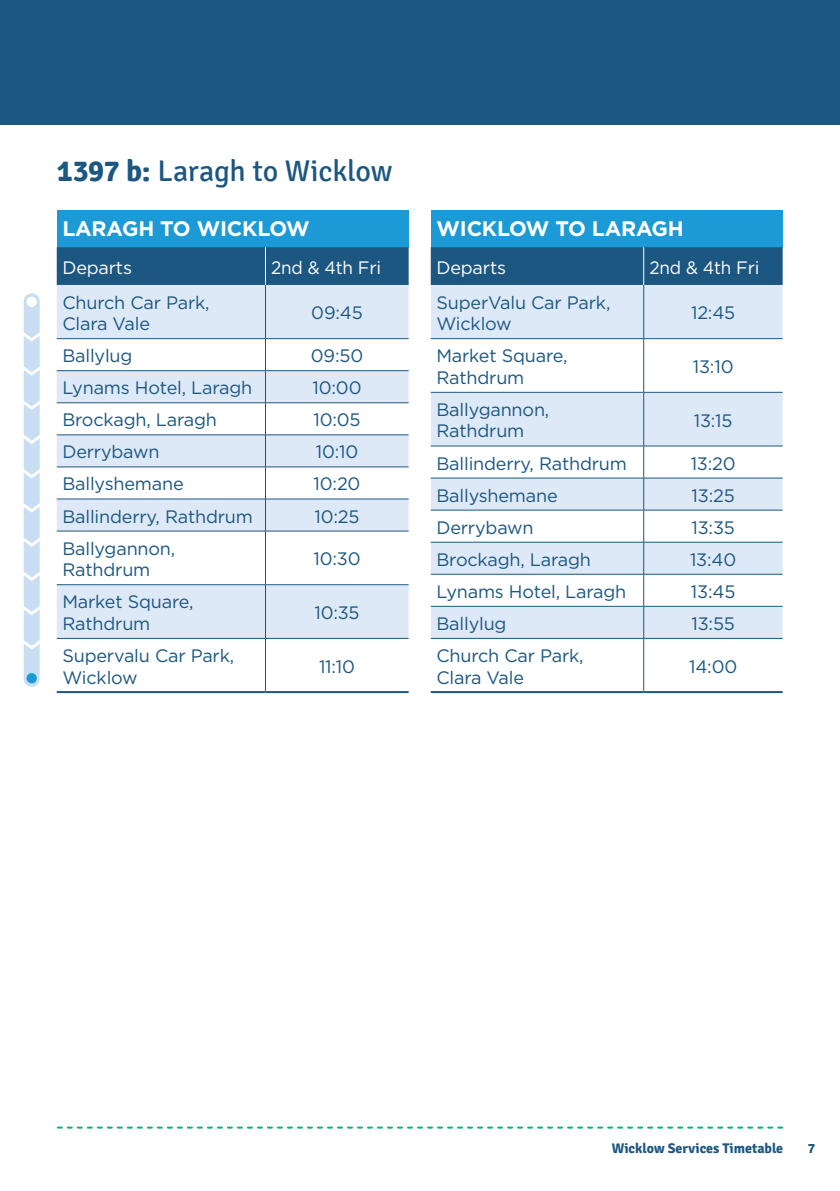
<style>
.page{position:relative;width:840px;height:1191px;background:#fff}
.page>*{position:absolute;margin:0;border:0;box-sizing:border-box;transform-origin:0 0}
.t1{font:30px "Signika";letter-spacing:-.01em;color:#1c5782}
.t2{font:700 21px "Gotham";letter-spacing:-.01em;color:#fff}
.t3{font:18px/21.6px "Gotham";letter-spacing:-.01em;color:#1c5782}
.t4{font:18px "Gotham";letter-spacing:-.01em;color:#fff;scale:.95 1}
.t5{font:18px "Gotham";letter-spacing:-.01em;color:#fff}
.t6{font:700 14px "Signika";color:#1c5782}
.s1{font-weight:700}
</style>
<div class="page">
<div style="left:0;top:0;width:839px;height:125px;background:#1c5782"></div>
<svg style="left:58px;top:1126px;width:723px;height:2px"></svg>
<div style="left:24px;top:301px;width:16px;height:378px;background:#cadef3"></div>
<div style="left:27px;top:297px;width:10px;height:10px;background:#fff;border-radius:50%"></div>
<div style="left:27px;top:673px;width:10px;height:10px;background:#1c9ad6;border-radius:50%"></div>
<svg style="left:23px;top:330px;width:17px;height:11px"></svg>
<svg style="left:23px;top:365px;width:17px;height:11px"></svg>
<svg style="left:23px;top:399px;width:17px;height:11px"></svg>
<svg style="left:23px;top:433px;width:17px;height:11px"></svg>
<svg style="left:23px;top:467px;width:17px;height:11px"></svg>
<svg style="left:23px;top:502px;width:17px;height:10px"></svg>
<svg style="left:23px;top:604px;width:17px;height:11px"></svg>
<svg style="left:23px;top:536px;width:17px;height:11px"></svg>
<svg style="left:23px;top:638px;width:17px;height:11px"></svg>
<svg style="left:23px;top:570px;width:17px;height:11px"></svg>
<div style="left:57px;top:210px;width:351px;height:37px;background:#1c9ad6"></div>
<div style="left:57px;top:247px;width:351px;height:38px;background:#1c5782"></div>
<svg style="left:57px;top:285px;width:351px;height:353px;fill:#dee9f7"></svg>
<hr style="left:265px;top:247px;width:1px;height:38px;background:#fff">
<hr style="left:265px;top:285px;width:1px;height:53px;background:#1c5782">
<hr style="left:265px;top:339px;width:1px;height:31px;background:#1c5782">
<hr style="left:265px;top:371px;width:1px;height:31px;background:#1c5782">
<hr style="left:265px;top:403px;width:1px;height:31px;background:#1c5782">
<hr style="left:265px;top:435px;width:1px;height:31px;background:#1c5782">
<hr style="left:265px;top:467px;width:1px;height:32px;background:#1c5782">
<hr style="left:265px;top:499px;width:1px;height:32px;background:#1c5782">
<hr style="left:265px;top:531px;width:1px;height:53px;background:#1c5782">
<hr style="left:265px;top:585px;width:1px;height:53px;background:#1c5782">
<hr style="left:265px;top:638px;width:1px;height:53px;background:#1c5782">
<hr style="left:57px;top:338px;width:208px;height:1px;background:#1c5782">
<hr style="left:265px;top:338px;width:143px;height:1px;background:#1c5782">
<hr style="left:57px;top:370px;width:208px;height:1px;background:#1c5782">
<hr style="left:265px;top:370px;width:143px;height:1px;background:#1c5782">
<hr style="left:57px;top:402px;width:208px;height:1px;background:#1c5782">
<hr style="left:265px;top:402px;width:143px;height:1px;background:#1c5782">
<hr style="left:57px;top:434px;width:208px;height:1px;background:#1c5782">
<hr style="left:265px;top:434px;width:143px;height:1px;background:#1c5782">
<hr style="left:57px;top:466px;width:208px;height:1px;background:#1c5782">
<hr style="left:265px;top:466px;width:143px;height:1px;background:#1c5782">
<hr style="left:57px;top:498px;width:208px;height:1px;background:#1c5782">
<hr style="left:265px;top:498px;width:143px;height:1px;background:#1c5782">
<hr style="left:57px;top:531px;width:208px;height:1px;background:#1c5782">
<hr style="left:265px;top:531px;width:143px;height:1px;background:#1c5782">
<hr style="left:57px;top:584px;width:208px;height:1px;background:#1c5782">
<hr style="left:265px;top:584px;width:143px;height:1px;background:#1c5782">
<hr style="left:57px;top:638px;width:208px;height:1px;background:#1c5782">
<hr style="left:265px;top:638px;width:143px;height:1px;background:#1c5782">
<hr style="left:57px;top:691px;width:208px;height:2px;background:#1c5782">
<hr style="left:265px;top:691px;width:143px;height:2px;background:#1c5782">
<div style="left:430px;top:210px;width:352px;height:37px;background:#1c9ad6"></div>
<div style="left:430px;top:247px;width:352px;height:38px;background:#1c5782"></div>
<svg style="left:430px;top:285px;width:352px;height:353px;fill:#dee9f7"></svg>
<hr style="left:643px;top:247px;width:1px;height:38px;background:#fff">
<hr style="left:643px;top:285px;width:1px;height:53px;background:#1c5782">
<hr style="left:643px;top:339px;width:1px;height:53px;background:#1c5782">
<hr style="left:643px;top:392px;width:1px;height:54px;background:#1c5782">
<hr style="left:643px;top:446px;width:1px;height:32px;background:#1c5782">
<hr style="left:643px;top:478px;width:1px;height:32px;background:#1c5782">
<hr style="left:643px;top:510px;width:1px;height:32px;background:#1c5782">
<hr style="left:643px;top:542px;width:1px;height:32px;background:#1c5782">
<hr style="left:643px;top:574px;width:1px;height:32px;background:#1c5782">
<hr style="left:643px;top:606px;width:1px;height:32px;background:#1c5782">
<hr style="left:643px;top:638px;width:1px;height:53px;background:#1c5782">
<hr style="left:430px;top:338px;width:213px;height:1px;background:#1c5782">
<hr style="left:643px;top:338px;width:139px;height:1px;background:#1c5782">
<hr style="left:430px;top:392px;width:213px;height:1px;background:#1c5782">
<hr style="left:643px;top:392px;width:139px;height:1px;background:#1c5782">
<hr style="left:430px;top:445px;width:213px;height:1px;background:#1c5782">
<hr style="left:643px;top:445px;width:139px;height:1px;background:#1c5782">
<hr style="left:430px;top:478px;width:213px;height:1px;background:#1c5782">
<hr style="left:643px;top:478px;width:139px;height:1px;background:#1c5782">
<hr style="left:430px;top:510px;width:213px;height:1px;background:#1c5782">
<hr style="left:643px;top:510px;width:139px;height:1px;background:#1c5782">
<hr style="left:430px;top:542px;width:213px;height:1px;background:#1c5782">
<hr style="left:643px;top:542px;width:139px;height:1px;background:#1c5782">
<hr style="left:430px;top:574px;width:213px;height:1px;background:#1c5782">
<hr style="left:643px;top:574px;width:139px;height:1px;background:#1c5782">
<hr style="left:430px;top:606px;width:213px;height:1px;background:#1c5782">
<hr style="left:643px;top:606px;width:139px;height:1px;background:#1c5782">
<hr style="left:430px;top:638px;width:213px;height:1px;background:#1c5782">
<hr style="left:643px;top:638px;width:139px;height:1px;background:#1c5782">
<hr style="left:430px;top:691px;width:213px;height:2px;background:#1c5782">
<hr style="left:643px;top:691px;width:139px;height:2px;background:#1c5782">
<h1 class="t1" style="left:57px;top:154px;width:337px"><span class="s1">1397 b:</span> Laragh to Wicklow</h1>
<p class="t2" style="left:62px;top:216px;width:249px">LARAGH TO WICKLOW</p>
<p class="t5" style="left:62px;top:257px;width:71px">Departs</p>
<p class="t4" style="left:271px;top:257px;width:117px">2nd &amp; 4th Fri</p>
<p class="t3" style="left:62px;top:291px;width:149px">Church Car Park,<br>Clara Vale</p>
<p class="t3" style="left:311px;top:302px;width:53px">09:45</p>
<p class="t3" style="left:62px;top:345px;width:72px">Ballylug</p>
<p class="t3" style="left:311px;top:345px;width:54px">09:50</p>
<p class="t3" style="left:62px;top:377px;width:191px">Lynams Hotel, Laragh</p>
<p class="t3" style="left:312px;top:377px;width:50px">10:00</p>
<p class="t3" style="left:62px;top:409px;width:156px">Brockagh, Laragh</p>
<p class="t3" style="left:313px;top:409px;width:49px">10:05</p>
<p class="t3" style="left:62px;top:441px;width:99px">Derrybawn</p>
<p class="t3" style="left:315px;top:441px;width:44px">10:10</p>
<p class="t3" style="left:62px;top:473px;width:123px">Ballyshemane</p>
<p class="t3" style="left:313px;top:473px;width:48px">10:20</p>
<p class="t3" style="left:62px;top:505px;width:192px">Ballinderry, Rathdrum</p>
<p class="t3" style="left:314px;top:505px;width:46px">10:25</p>
<p class="t3" style="left:62px;top:537px;width:114px">Ballygannon,<br>Rathdrum</p>
<p class="t3" style="left:313px;top:548px;width:49px">10:30</p>
<p class="t3" style="left:62px;top:591px;width:132px">Market Square,<br>Rathdrum</p>
<p class="t3" style="left:314px;top:601px;width:47px">10:35</p>
<p class="t3" style="left:62px;top:644px;width:173px">Supervalu Car Park,<br>Wicklow</p>
<p class="t3" style="left:319px;top:655px;width:38px">11:10</p>
<p class="t2" style="left:436px;top:216px;width:249px">WICKLOW TO LARAGH</p>
<p class="t5" style="left:436px;top:257px;width:71px">Departs</p>
<p class="t4" style="left:649px;top:257px;width:117px">2nd &amp; 4th Fri</p>
<p class="t3" style="left:436px;top:291px;width:175px">SuperValu Car Park,<br>Wicklow</p>
<p class="t3" style="left:690px;top:302px;width:46px">12:45</p>
<p class="t3" style="left:436px;top:345px;width:132px">Market Square,<br>Rathdrum</p>
<p class="t3" style="left:692px;top:355px;width:42px">13:10</p>
<p class="t3" style="left:436px;top:398px;width:114px">Ballygannon,<br>Rathdrum</p>
<p class="t3" style="left:693px;top:409px;width:40px">13:15</p>
<p class="t3" style="left:436px;top:452px;width:192px">Ballinderry, Rathdrum</p>
<p class="t3" style="left:690px;top:452px;width:46px">13:20</p>
<p class="t3" style="left:436px;top:484px;width:123px">Ballyshemane</p>
<p class="t3" style="left:691px;top:484px;width:45px">13:25</p>
<p class="t3" style="left:436px;top:516px;width:99px">Derrybawn</p>
<p class="t3" style="left:691px;top:516px;width:45px">13:35</p>
<p class="t3" style="left:436px;top:548px;width:156px">Brockagh, Laragh</p>
<p class="t3" style="left:689px;top:548px;width:48px">13:40</p>
<p class="t3" style="left:436px;top:580px;width:191px">Lynams Hotel, Laragh</p>
<p class="t3" style="left:690px;top:580px;width:46px">13:45</p>
<p class="t3" style="left:436px;top:612px;width:72px">Ballylug</p>
<p class="t3" style="left:691px;top:612px;width:45px">13:55</p>
<p class="t3" style="left:436px;top:644px;width:149px">Church Car Park,<br>Clara Vale</p>
<p class="t3" style="left:688px;top:655px;width:50px">14:00</p>
<p class="t6" style="left:611px;top:1140px;width:173px">Wicklow Services Timetable</p>
<p class="t6" style="left:807px;top:1140px;width:9px">7</p>
</div>
